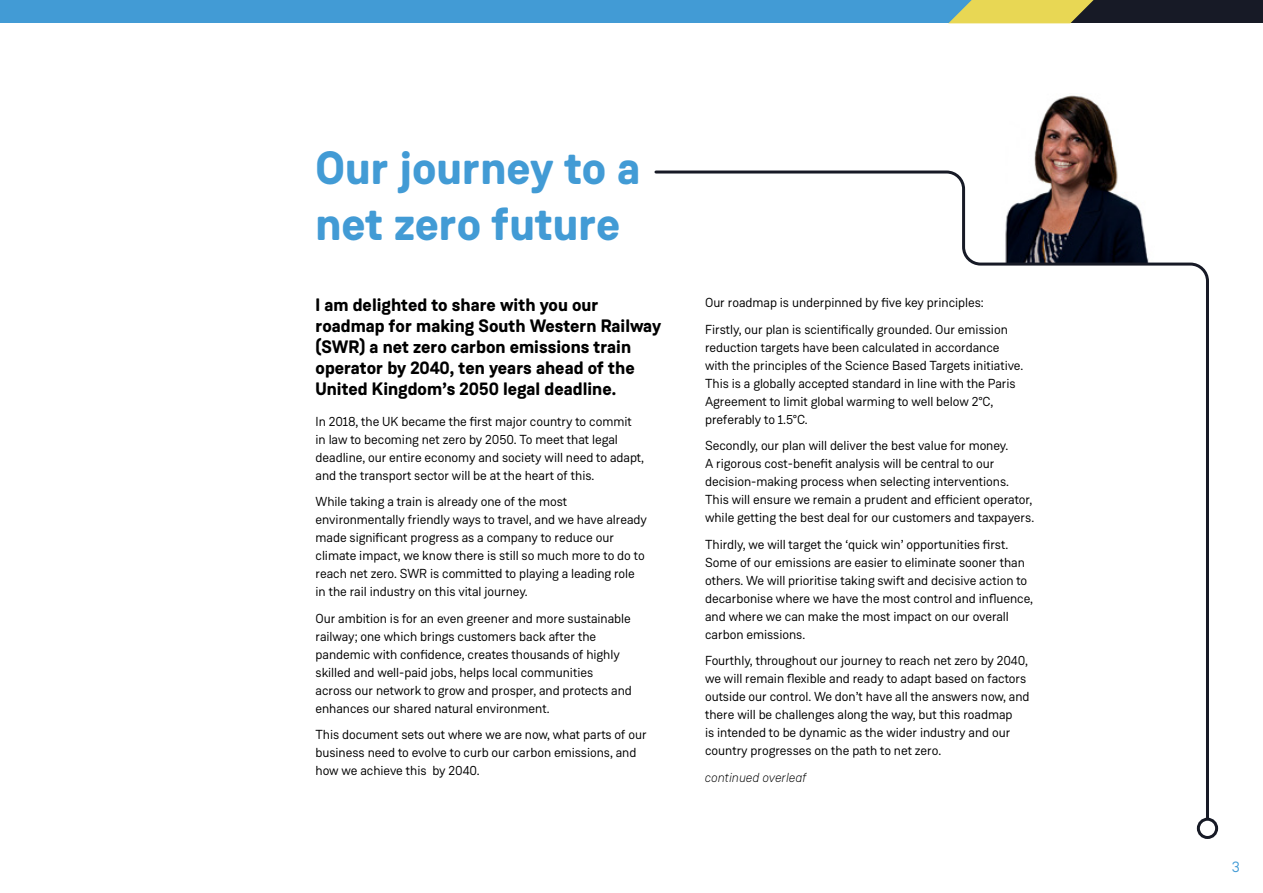
<style>
.page{position:relative;width:1263px;height:893px;background:#fff}
.page>*{position:absolute;margin:0;border:0;box-sizing:border-box;transform-origin:0 0}
.t1{font:700 46.5px/55.8px "Weissenhof Grotesk";color:#429bd5}
.t2{font:700 18px/21px "Weissenhof Grotesk";color:#000}
.t3{font:15px "Weissenhof Grotesk";color:#429bd5}
.t4{font:13.05px/18px "Weissenhof Grotesk";letter-spacing:-.005em;color:#000}
.t5{font:italic 300 13.05px "Weissenhof Grotesk";letter-spacing:-.005em;color:#000}
</style>
<div class="page">
<div style="left:0;top:0;width:1023px;height:23px;background:#429bd5"></div>
<div style="left:1014px;top:0;width:249px;height:23px;background:#171a26"></div>
<svg style="left:949px;top:0;width:145px;height:23px"></svg>
<img style="left:1034px;top:95px;width:83px;height:74px">
<svg style="left:654px;top:169px;width:556px;height:656px"></svg>
<div style="left:1198px;top:819px;width:18px;height:18px;background:#fff;border-radius:50%"></div>
<div style="left:1197px;top:818px;width:21px;height:21px;border:3px solid #171a26;border-radius:50%"></div>
<h1 class="t1" style="left:315px;top:140px;width:326px">Our journey to a net zero future</h1>
<h2 class="t2" style="left:315px;top:295px;width:347px">I am delighted to share with you our roadmap for making South Western Railway (SWR) a net zero carbon emissions train operator by 2040, ten years ahead of the United Kingdom’s 2050 legal deadline.</h2>
<p class="t4" style="left:315px;top:412px;width:330px">In 2018, the UK became the first major country to commit in law to becoming net zero by 2050. To meet that legal deadline, our entire economy and society will need to adapt, and the transport sector will be at the heart of this.</p>
<p class="t4" style="left:315px;top:493px;width:333px">While taking a train is already one of the most environmentally friendly ways to travel, and we have already made significant progress as a company to reduce our climate impact, we know there is still so much more to do to reach net zero. SWR is committed to playing a leading role in the rail industry on this vital journey.</p>
<p class="t4" style="left:315px;top:609px;width:318px">Our ambition is for an even greener and more sustainable railway; one which brings customers back after the pandemic with confidence, creates thousands of highly skilled and well-paid jobs, helps local communities across our network to grow and prosper, and protects and enhances our shared natural environment.</p>
<p class="t4" style="left:315px;top:726px;width:333px">This document sets out where we are now, what parts of our business need to evolve to curb our carbon emissions, and how we achieve this by 2040.</p>
<p class="t4" style="left:705px;top:290px;width:304px;line-height:26.5px">Our roadmap is underpinned by five key principles:<br>Firstly, our plan is scientifically grounded. Our emission</p>
<p class="t4" style="left:705px;top:338px;width:320px">reduction targets have been calculated in accordance with the principles of the Science Based Targets initiative.<br>This is a globally accepted standard in line with the Paris Agreement to limit global warming to well below 2°C, preferably to 1.5°C.</p>
<p class="t4" style="left:705px;top:437px;width:331px">Secondly, our plan will deliver the best value for money.<br>A rigorous cost-benefit analysis will be central to our decision-making process when selecting interventions.<br>This will ensure we remain a prudent and efficient operator, while getting the best deal for our customers and taxpayers.</p>
<p class="t4" style="left:705px;top:535px;width:330px">Thirdly, we will target the ‘quick win’ opportunities first.<br>Some of our emissions are easier to eliminate sooner than others. We will prioritise taking swift and decisive action to decarbonise where we have the most control and influence, and where we can make the most impact on our overall carbon emissions.</p>
<p class="t4" style="left:705px;top:652px;width:326px">Fourthly, throughout our journey to reach net zero by 2040, we will remain flexible and ready to adapt based on factors outside our control. We don’t have all the answers now, and there will be challenges along the way, but this roadmap<br>is intended to be dynamic as the wider industry and our country progresses on the path to net zero.</p>
<p class="t5" style="left:705px;top:770px;width:103px">continued overleaf</p>
<p class="t3" style="left:1232px;top:857px;width:10px">3</p>
</div>
